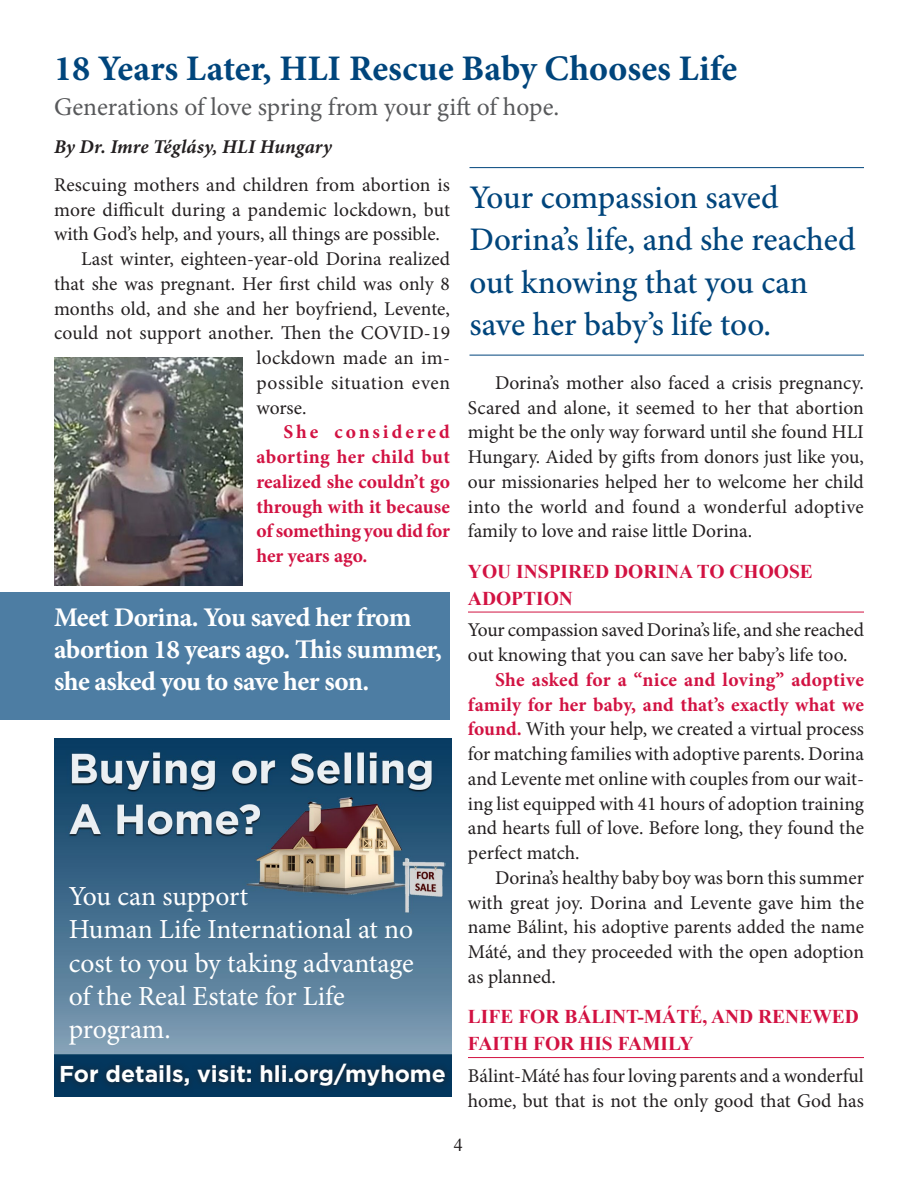
<style>
.page{position:relative;width:918px;height:1188px;background:#fff}
.page>*{position:absolute;margin:0;border:0;box-sizing:border-box;transform-origin:0 0}
.t1{font:700 36px "Minion Pro";color:#00457c}
.t2{font:500 33px/42px "Minion Pro";letter-spacing:-.005em;color:#00457c}
.t3{font:27.6px/33.2px "Minion Pro";letter-spacing:-.005em;color:#fff}
.t4{font:700 27px/32.4px "Minion Pro";letter-spacing:-.02em;color:#fff}
.t5{font:25.5px "Minion Pro";letter-spacing:-.005em;color:#58595b}
.t6{font:700 22.95px "Gotham";color:#fff}
.t7{font:19.5px/24.8px "Minion Pro";color:#231f20;text-align:justify}
.t8{font:700 19.5px/24.8px "Minion Pro";letter-spacing:-.005em;color:#d21242;text-align:justify}
.t9{font:700 19.5px/27px "Times New Roman";color:#d21242}
.t10{font:italic 700 19.5px "Minion Pro";letter-spacing:.005em;color:#231f20}
.t11{font:19.5px "Minion Pro";letter-spacing:.03em;color:#231f20}
.t12{font:19.5px "Minion Pro";letter-spacing:.02em;color:#231f20}
.t13{font:18px "Times New Roman";color:#231f20}
.s1{font-weight:700;color:#d21242}
</style>
<div class="page">
<img style="left:54px;top:358px;width:189px;height:227px">
<hr style="left:468px;top:612px;width:396px;height:1px;background:#d21242">
<hr style="left:468px;top:1057px;width:396px;height:1px;background:#d21242">
<div style="left:0;top:593px;width:450px;height:127px;background:#4d7da3"></div>
<img style="left:54px;top:738px;width:397px;height:359px">
<div style="left:53px;top:1057px;width:400px;height:37px;background:#231f20;opacity:.75"></div>
<hr style="left:470px;top:167px;width:394px;height:1px;background:#00457c">
<hr style="left:470px;top:355px;width:394px;height:1px;background:#00457c">
<h1 class="t1" style="left:54px;top:43px;width:685px">18 Years Later, HLI Rescue Baby Chooses Life</h1>
<h3 class="t5" style="left:54px;top:90px;width:507px">Generations of love spring from your gift of hope.</h3>
<p class="t10" style="left:54px;top:133px;width:280px">By Dr. Imre Téglásy, HLI Hungary</p>
<p class="t7" style="left:54px;top:172px;width:398px">Rescuing mothers and children from abortion is</p>
<p class="t7" style="left:54px;top:197px;width:398px">more difficult during a pandemic lockdown, but</p>
<p class="t7" style="left:54px;top:222px;width:387px">with God’s help, and yours, all things are possible.</p>
<p class="t7" style="left:81px;top:247px;width:371px">Last winter, eighteen-year-old Dorina realized</p>
<p class="t7" style="left:54px;top:271px;width:397px">that she was pregnant. Her first child was only 8</p>
<p class="t7" style="left:54px;top:296px;width:398px">months old, and she and her boyfriend, Levente,</p>
<p class="t7" style="left:54px;top:321px;width:398px">could not support another. Then the COVID-19</p>
<p class="t12" style="left:257px;top:345px;width:195px">lockdown made an im-</p>
<p class="t11" style="left:257px;top:370px;width:195px">possible situation even</p>
<p class="t7" style="left:257px;top:395px;width:51px">worse.</p>
<p class="t8" style="left:257px;top:420px;width:195px;text-indent:27px">She considered aborting her child but realized she couldn’t go through with it because of something you did for her years ago.</p>
<h2 class="t2" style="left:470px;top:177px;width:388px">Your compassion saved<br>Dorina’s life, and she reached out knowing that you can save her baby’s life too.</h2>
<p class="t7" style="left:468px;top:370px;width:397px;text-indent:27px">Dorina’s mother also faced a crisis pregnancy.<br>Scared and alone, it seemed to her that abortion might be the only way forward until she found HLI Hungary. Aided by gifts from donors just like you, our missionaries helped her to welcome her child into the world and found a wonderful adoptive family to love and raise little Dorina.</p>
<p class="t9" style="left:468px;top:557px;width:346px">YOU INSPIRED DORINA TO CHOOSE<br>ADOPTION</p>
<p class="t7" style="left:468px;top:618px;width:398px">Your compassion saved Dorina’s life, and she reached out knowing that you can save her baby’s life too.</p>
<p class="t7" style="left:468px;top:667px;width:398px;text-indent:27px"><span class="s1">She asked for a “nice and loving” adoptive family for her baby, and that’s exactly what we found.</span> With your help, we created a virtual process for matching families with adoptive parents. Dorina and Levente met online with couples from our wait&shy;ing list equipped with 41 hours of adoption training and hearts full of love. Before long, they found the perfect match.</p>
<p class="t7" style="left:468px;top:865px;width:398px;text-indent:27px">Dorina’s healthy baby boy was born this summer with great joy. Dorina and Levente gave him the name Bálint, his adoptive parents added the name Máté, and they proceeded with the open adoption as planned.</p>
<p class="t9" style="left:468px;top:1003px;width:392px">LIFE FOR BÁLINT-MÁTÉ, AND RENEWED<br>FAITH FOR HIS FAMILY</p>
<p class="t7" style="left:468px;top:1063px;width:397px">Bálint-Máté has four loving parents and a wonderful home, but that is not the only good that God has</p>
<h3 class="t4" style="left:54px;top:601px;width:390px">Meet Dorina. You saved her from abortion 18 years ago. This summer, she asked you to save her son.</h3>
<h3 class="t3" style="left:69px;top:880px;width:347px">You can support<br>Human Life International at no cost to you by taking advantage of the Real Estate for Life program.</h3>
<p class="t6" style="left:59px;top:1059px;width:388px">For details, visit: hli.org/myhome</p>
<p class="t13" style="left:454px;top:1133px;width:10px">4</p>
</div>
